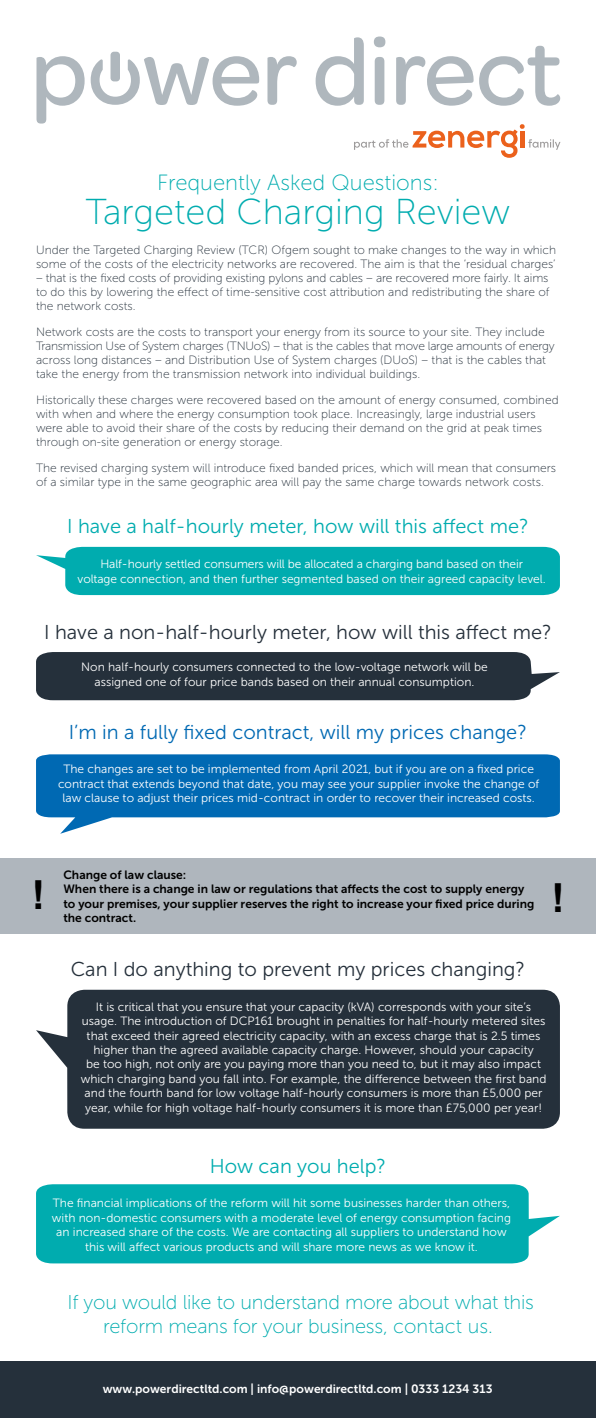
<style>
.page{position:relative;width:596px;height:1418px;background:#fff}
.page>*{position:absolute;margin:0;border:0;box-sizing:border-box;transform-origin:0 0}
.t1{font:700 40px "Arial";color:#000}
.t2{font:36px "Museo Sans 100";color:#00acaf}
.t3{font:22px "Museo Sans 100";color:#00acaf}
.t4{font:20px "Museo Sans 300";color:#25303b}
.t5{font:20px/24px "Museo Sans 100";letter-spacing:-.01em;color:#00acaf;text-align:center}
.t6{font:20px "Museo Sans 300";color:#00acaf}
.t7{font:20px "Museo Sans 300";color:#0069b3}
.t8{font:12px/14.4px "Museo Sans 300";color:#fff;text-align:center}
.t9{font:12px/14px "Museo Sans 100";color:#25303b}
.t10{font:12px/14.4px "Museo Sans 700";color:#000}
.t11{font:12px "Museo Sans 700";color:#fff}
</style>
<div class="page">
<div style="left:0;top:1361px;width:595px;height:56px;background:#25303b"></div>
<svg style="left:36px;top:754px;width:523px;height:79px;fill:#0069b3"></svg>
<div style="left:36px;top:547px;width:523px;height:48px;background:#00acaf"></div>
<div style="left:36px;top:652px;width:523px;height:48px;background:#25303b"></div>
<div style="left:0;top:858px;width:595px;height:75px;background:#afb6bd"></div>
<div style="left:36px;top:989px;width:523px;height:139px;background:#25303b"></div>
<div style="left:36px;top:1184px;width:523px;height:79px;background:#00acaf"></div>
<svg style="left:37px;top:56px;width:48px;height:68px"></svg>
<svg style="left:267px;top:56px;width:29px;height:49px"></svg>
<svg style="left:315px;top:37px;width:48px;height:69px"></svg>
<svg style="left:373px;top:36px;width:12px;height:69px"></svg>
<svg style="left:396px;top:56px;width:77px;height:50px"></svg>
<svg style="left:479px;top:46px;width:81px;height:60px"></svg>
<svg style="left:91px;top:56px;width:168px;height:50px"></svg>
<div style="left:110px;top:52px;width:10px;height:29px;background:#afb7bd;border-radius:3px"></div>
<svg style="left:354px;top:124px;width:206px;height:34px"></svg>
<h3 class="t3" style="left:157px;top:170px;width:283px">Frequently Asked Questions:</h3>
<h2 class="t2" style="left:86px;top:192px;width:426px">Targeted Charging Review</h2>
<p class="t9" style="left:36px;top:243px;width:521px">Under the Targeted Charging Review (TCR) Ofgem sought to make changes to the way in which some of the costs of the electricity networks are recovered. The aim is that the ‘residual charges’</p>
<p class="t9" style="left:36px;top:271px;width:514px;text-align:justify">– that is the fixed costs of providing existing pylons and cables – are recovered more fairly. It aims to do this by lowering the effect of time-sensitive cost attribution and redistributing the share of the network costs.</p>
<p class="t9" style="left:36px;top:325px;width:520px">Network costs are the costs to transport your energy from its source to your site. They include Transmission Use of System charges (TNUoS) – that is the cables that move large amounts of energy across long distances – and Distribution Use of System charges (DUoS) – that is the cables that take the energy from the transmission network into individual buildings.</p>
<p class="t9" style="left:36px;top:393px;width:523px">Historically these charges were recovered based on the amount of energy consumed, combined with when and where the energy consumption took place. Increasingly, large industrial users were able to avoid their share of the costs by reducing their demand on the grid at peak times through on-site generation or energy storage.</p>
<p class="t9" style="left:36px;top:461px;width:521px">The revised charging system will introduce fixed banded prices, which will mean that consumers of a similar type in the same geographic area will pay the same charge towards network costs.</p>
<h3 class="t6" style="left:67px;top:515px;width:462px">I have a half-hourly meter, how will this affect me?</h3>
<p class="t8" style="left:78px;top:557px;width:469px">Half-hourly settled consumers will be allocated a charging band based on their<br>voltage connection, and then further segmented based on their agreed capacity level.</p>
<h3 class="t4" style="left:44px;top:621px;width:508px">I have a non-half-hourly meter, how will this affect me?</h3>
<p class="t8" style="left:81px;top:660px;width:408px">Non half-hourly consumers connected to the low-voltage network will be assigned one of four price bands based on their annual consumption.</p>
<h3 class="t7" style="left:69px;top:721px;width:459px">I’m in a fully fixed contract, will my prices change?</h3>
<p class="t8" style="left:58px;top:762px;width:482px">The changes are set to be implemented from April 2021, but if you are on a fixed price contract that extends beyond that date, you may see your supplier invoke the change of law clause to adjust their prices mid-contract in order to recover their increased costs.</p>
<p class="t10" style="left:63px;top:867px;width:472px">Change of law clause:<br>When there is a change in law or regulations that affects the cost to supply energy to your premises, your supplier reserves the right to increase your fixed price during the contract.</p>
<h1 class="t1" style="left:32px;top:868px;width:15px">!</h1>
<h1 class="t1" style="left:551px;top:871px;width:15px">!</h1>
<h3 class="t4" style="left:71px;top:958px;width:456px">Can I do anything to prevent my prices changing?</h3>
<p class="t8" style="left:81px;top:999px;width:467px">It is critical that you ensure that your capacity (kVA) corresponds with your site’s usage. The introduction of DCP161 brought in penalties for half-hourly metered sites that exceed their agreed electricity capacity, with an excess charge that is 2.5 times higher than the agreed available capacity charge. However, should your capacity<br>be too high, not only are you paying more than you need to, but it may also impact which charging band you fall into. For example, the difference between the first band and the fourth band for low voltage half-hourly consumers is more than £5,000 per year, while for high voltage half-hourly consumers it is more than £75,000 per year!</p>
<h3 class="t6" style="left:209px;top:1155px;width:178px">How can you help?</h3>
<p class="t8" style="left:52px;top:1196px;width:460px">The financial implications of the reform will hit some businesses harder than others, with non-domestic consumers with a moderate level of energy consumption facing an increased share of the costs. We are contacting all suppliers to understand how this will affect various products and will share more news as we know it.</p>
<h3 class="t5" style="left:67px;top:1290px;width:468px">If you would like to understand more about what this reform means for your business, contact us.</h3>
<p class="t11" style="left:103px;top:1382px;width:391px">www.powerdirectltd.com | info@powerdirectltd.com | 0333 1234 313</p>
</div>
